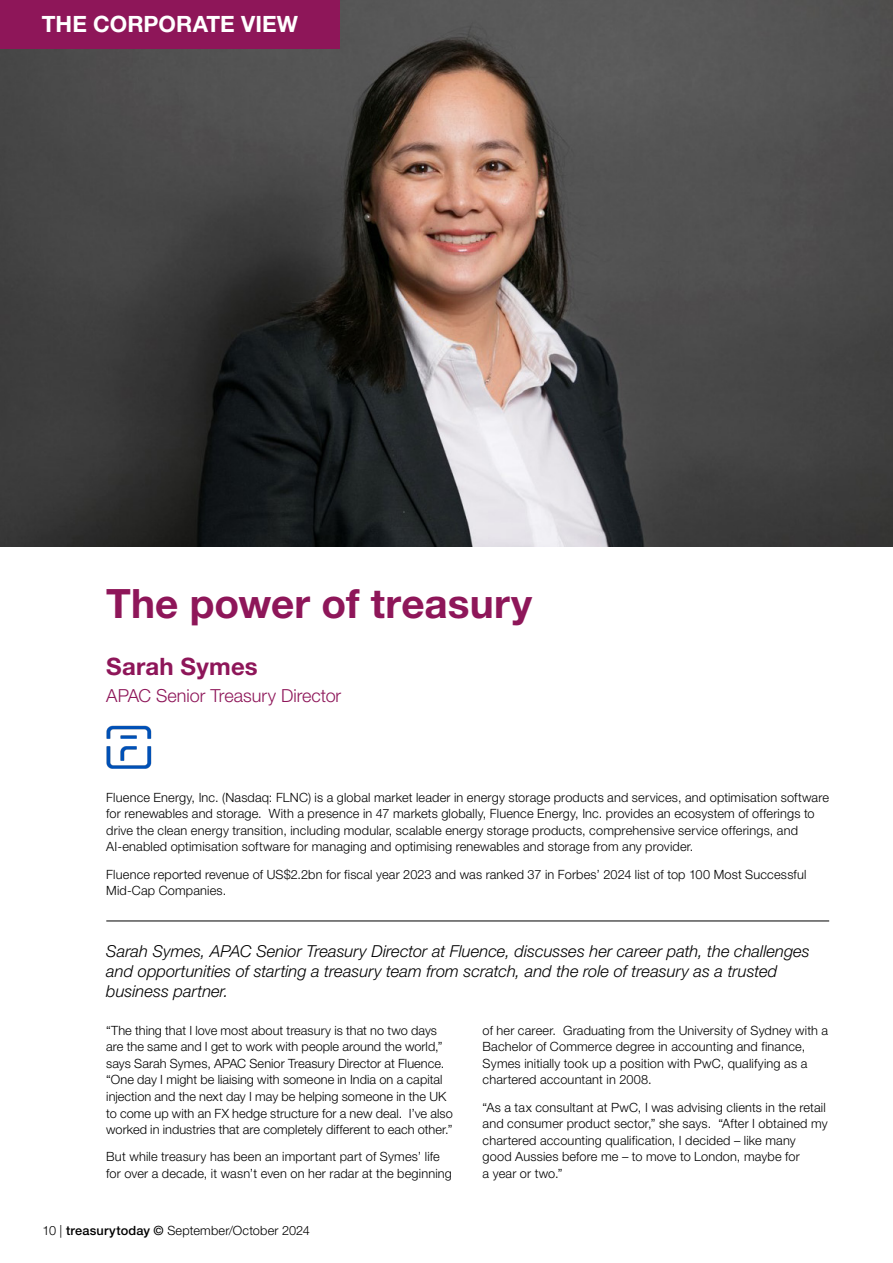
<style>
.page{position:relative;width:893px;height:1263px;background:#fff}
.page>*{position:absolute;margin:0;border:0;box-sizing:border-box;transform-origin:0 0}
.cv-article-title{font:700 40.5px "Helvetica Neue LT Std";color:#8e1659}
.cv-name{font:700 24px "Helvetica Neue LT Std";letter-spacing:.01em;color:#8e1659}
.t1{font:700 22.5px "Helvetica Neue LT Std";color:#fff}
.cv-job{font:300 18px "Helvetica Neue LT Std";color:#8e1659}
.cv-management-summary{font:italic 300 16.5px/19.8px "Helvetica Neue LT Std";color:#000}
.p-body{font:300 12.75px/16.5px "Helvetica Neue LT Std";letter-spacing:.005em;color:#000}
.cv-person-bio{font:300 12.75px/16.5px "Helvetica Neue LT Std";letter-spacing:.01em;color:#000}
.cv-person-bio-line{font:300 12.75px/16.5px "Helvetica Neue LT Std";letter-spacing:.01em;color:#000}
.s1{font-weight:500}
</style>
<div class="page">
<hr style="left:106px;top:920px;width:723px;height:1px;background:#000">
<img style="left:106px;top:725px;width:46px;height:44px">
<img style="left:0;top:0;width:893px;height:546px">
<div style="left:0;top:0;width:340px;height:49px;background:#8e1659"></div>
<h3 class="t1" style="left:42px;top:11px;width:258px">THE CORPORATE VIEW</h3>
<p class="cv-article-title" style="left:106px;top:578px;width:427px">The power of treasury</p>
<p class="cv-name" style="left:106px;top:651px;width:153px">Sarah Symes</p>
<p class="cv-job" style="left:106px;top:684px;width:236px">APAC Senior Treasury Director</p>
<p class="cv-person-bio" style="left:106px;top:789px;width:724px">Fluence Energy, Inc. (Nasdaq: FLNC) is a global market leader in energy storage products and services, and optimisation software for renewables and storage. With a presence in 47 markets globally, Fluence Energy, Inc. provides an ecosystem of offerings to drive the clean energy transition, including modular, scalable energy storage products, comprehensive service offerings, and AI-enabled optimisation software for managing and optimising renewables and storage from any provider.</p>
<p class="cv-person-bio-line" style="left:106px;top:865px;width:702px">Fluence reported revenue of US$2.2bn for fiscal year 2023 and was ranked 37 in Forbes’ 2024 list of top 100 Most Successful<br>Mid-Cap Companies.</p>
<p class="cv-management-summary" style="left:106px;top:941px;width:705px">Sarah Symes, APAC Senior Treasury Director at Fluence, discusses her career path, the challenges and opportunities of starting a treasury team from scratch, and the role of treasury as a trusted business partner.</p>
<p class="p-body" style="left:106px;top:1022px;width:348px">“The thing that I love most about treasury is that no two days are the same and I get to work with people around the world,” says Sarah Symes, APAC Senior Treasury Director at Fluence. “One day I might be liaising with someone in India on a capital injection and the next day I may be helping someone in the UK to come up with an FX hedge structure for a new deal. I’ve also worked in industries that are completely different to each other.”</p>
<p class="p-body" style="left:106px;top:1148px;width:347px">But while treasury has been an important part of Symes’ life for over a decade, it wasn’t even on her radar at the beginning</p>
<p class="p-body" style="left:483px;top:1022px;width:347px">of her career. Graduating from the University of Sydney with a Bachelor of Commerce degree in accounting and finance, Symes initially took up a position with PwC, qualifying as a chartered accountant in 2008.</p>
<p class="p-body" style="left:483px;top:1098px;width:346px">“As a tax consultant at PwC, I was advising clients in the retail and consumer product sector,” she says. “After I obtained my chartered accounting qualification, I decided – like many good Aussies before me – to move to London, maybe for<br>a year or two.”</p>
<p class="cv-person-bio" style="left:43px;top:1222px;width:269px">10 | <span class="s1">treasurytoday ©</span> September/October 2024</p>
</div>
